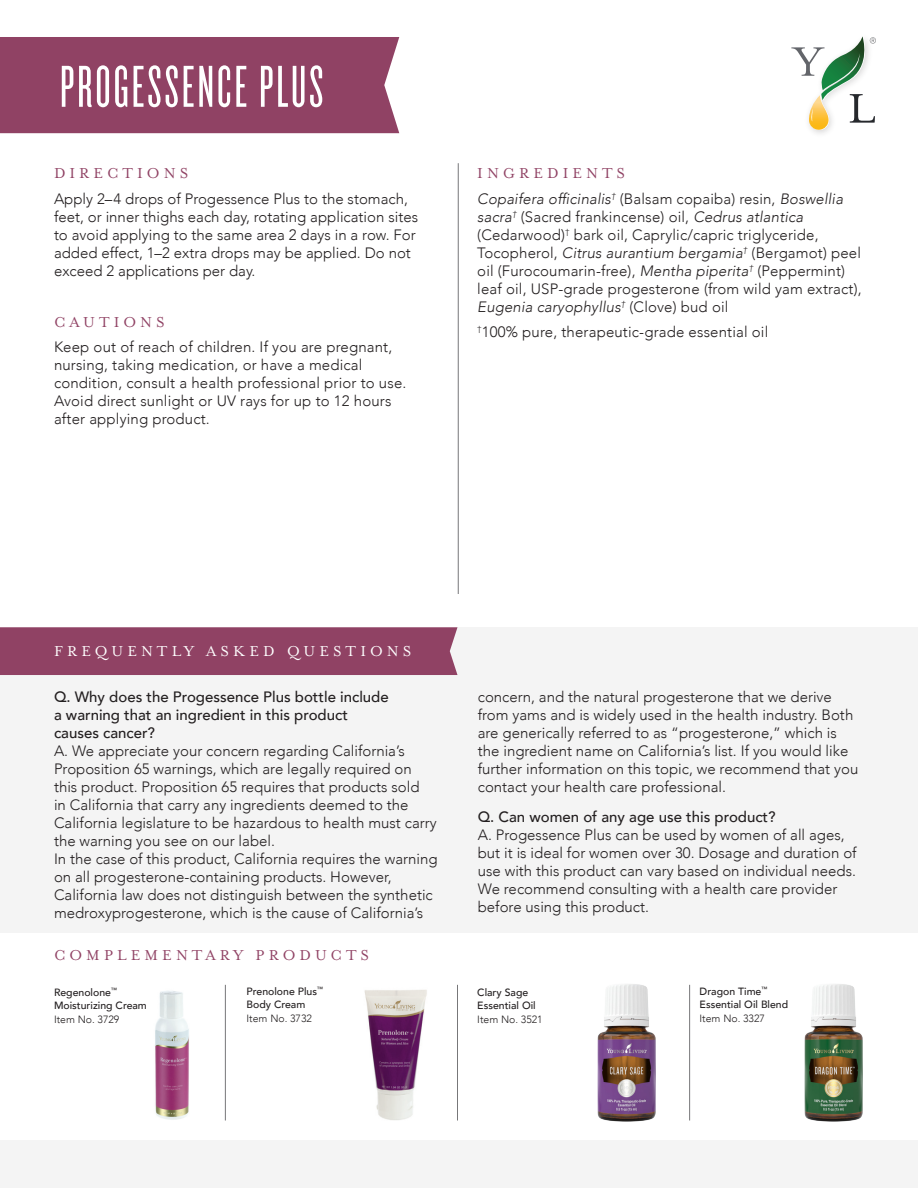
<style>
.page{position:relative;width:918px;height:1188px;background:#fff}
.page>*{position:absolute;margin:0;border:0;box-sizing:border-box;transform-origin:0 0}
.t1{font:61.5px "Knockout 26 Junior Flywght";letter-spacing:.05em;color:#fff}
.t2{font:16.5px "Mrs Eaves OT";letter-spacing:.25em;color:#904264}
.t3{font:16.5px "Mrs Eaves OT";letter-spacing:.25em;color:#fff}
.t4{font:300 15px/18px "Avenir";color:#231f20}
.t5{font:500 10.5px/13.5px "Avenir";color:#231f20}
.t6{font:300 10.5px "Avenir";color:#231f20}
.s1{font-style:italic}
.s2{font-weight:500}
.s3{font-weight:300}
</style>
<div class="page">
<img style="left:155px;top:991px;width:34px;height:129px">
<img style="left:364px;top:990px;width:63px;height:130px">
<img style="left:598px;top:984px;width:58px;height:138px">
<img style="left:805px;top:984px;width:58px;height:138px">
<div style="left:0;top:627px;width:918px;height:305px;background:#f4f4f4"></div>
<div style="left:0;top:37px;width:399px;height:96px;background:#904264"></div>
<div style="left:0;top:627px;width:458px;height:48px;background:#904264"></div>
<hr style="left:458px;top:163px;width:1px;height:431px;background:#777779">
<svg style="left:791px;top:36px;width:85px;height:94px"></svg>
<hr style="left:225px;top:985px;width:1px;height:135px;background:#777779">
<hr style="left:457px;top:985px;width:1px;height:135px;background:#777779">
<hr style="left:689px;top:985px;width:1px;height:135px;background:#777779">
<div style="left:0;top:1140px;width:918px;height:48px;background:#f4f4f4"></div>
<p class="t1" style="left:60px;top:52px;width:265px">PROGESSENCE PLUS</p>
<p class="t2" style="left:54px;top:164px;width:136px">DIRECTIONS</p>
<p class="t4" style="left:54px;top:190px;width:366px">Apply 2–4 drops of Progessence Plus to the stomach, feet, or inner thighs each day, rotating application sites to avoid applying to the same area 2 days in a row. For added effect, 1–2 extra drops may be applied. Do not exceed 2 applications per day.</p>
<p class="t2" style="left:54px;top:313px;width:112px">CAUTIONS</p>
<p class="t4" style="left:54px;top:338px;width:354px">Keep out of reach of children. If you are pregnant, nursing, taking medication, or have a medical condition, consult a health professional prior to use.<br>Avoid direct sunlight or UV rays for up to 12 hours after applying product.</p>
<p class="t2" style="left:477px;top:164px;width:149px">INGREDIENTS</p>
<p class="t4" style="left:477px;top:190px;width:386px"><span class="s1">Copaifera officinalis</span><sup>†</sup> (Balsam copaiba) resin, <span class="s1">Boswellia sacra</span><sup>†</sup> (Sacred frankincense) oil, <span class="s1">Cedrus atlantica </span>(Cedarwood)<sup>†</sup> bark oil, Caprylic/capric triglyceride, Tocopherol, <span class="s1">Citrus aurantium bergamia</span><sup>†</sup> (Bergamot) peel oil (Furocoumarin-free), <span class="s1">Mentha piperita</span><sup>†</sup> (Peppermint) leaf oil, USP-grade progesterone (from wild yam extract), <span class="s1">Eugenia caryophyllus</span><sup>†</sup> (Clove) bud oil</p>
<p class="t4" style="left:477px;top:323px;width:292px"><sup>†</sup>100% pure, therapeutic-grade essential oil</p>
<p class="t3" style="left:54px;top:642px;width:359px">FREQUENTLY ASKED QUESTIONS</p>
<p class="t4" style="left:54px;top:688px;width:385px"><span class="s2">Q. Why does the Progessence Plus bottle include<br>a warning that an ingredient in this product<br>causes cancer?<br></span>A. We appreciate your concern regarding California’s Proposition 65 warnings, which are legally required on this product. Proposition 65 requires that products sold<br>in California that carry any ingredients deemed to the California legislature to be hazardous to health must carry the warning you see on our label.<br>In the case of this product, California requires the warning on all progesterone-containing products. However, California law does not distinguish between the synthetic medroxyprogesterone, which is the cause of California’s</p>
<p class="t4" style="left:478px;top:688px;width:382px">concern, and the natural progesterone that we derive from yams and is widely used in the health industry. Both are generically referred to as “progesterone,” which is the ingredient name on California’s list. If you would like further information on this topic, we recommend that you contact your health care professional.</p>
<p class="t4" style="left:478px;top:808px;width:380px"><span class="s2">Q. Can women of any age use this product?<br></span>A. Progessence Plus can be used by women of all ages, but it is ideal for women over 30. Dosage and duration of use with this product can vary based on individual needs.<br>We recommend consulting with a health care provider before using this product.</p>
<p class="t2" style="left:54px;top:946px;width:317px">COMPLEMENTARY PRODUCTS</p>
<p class="t5" style="left:54px;top:985px;width:94px">Regenolone<sup>™<br></sup>Moisturizing Cream</p>
<p class="t6" style="left:54px;top:1013px;width:67px">Item No. 3729</p>
<p class="t5" style="left:247px;top:984px;width:78px">Prenolone Plus<sup>™<br></sup>Body Cream</p>
<p class="t6" style="left:247px;top:1012px;width:67px">Item No. 3732</p>
<p class="t5" style="left:477px;top:985px;width:60px">Clary Sage<br>Essential Oil</p>
<p class="t6" style="left:477px;top:1013px;width:67px">Item No. 3521</p>
<p class="t5" style="left:700px;top:984px;width:90px">Dragon Time<sup>™<br></sup>Essential Oil Blend<br><span class="s3">Item No. 3327</span></p>
</div>
